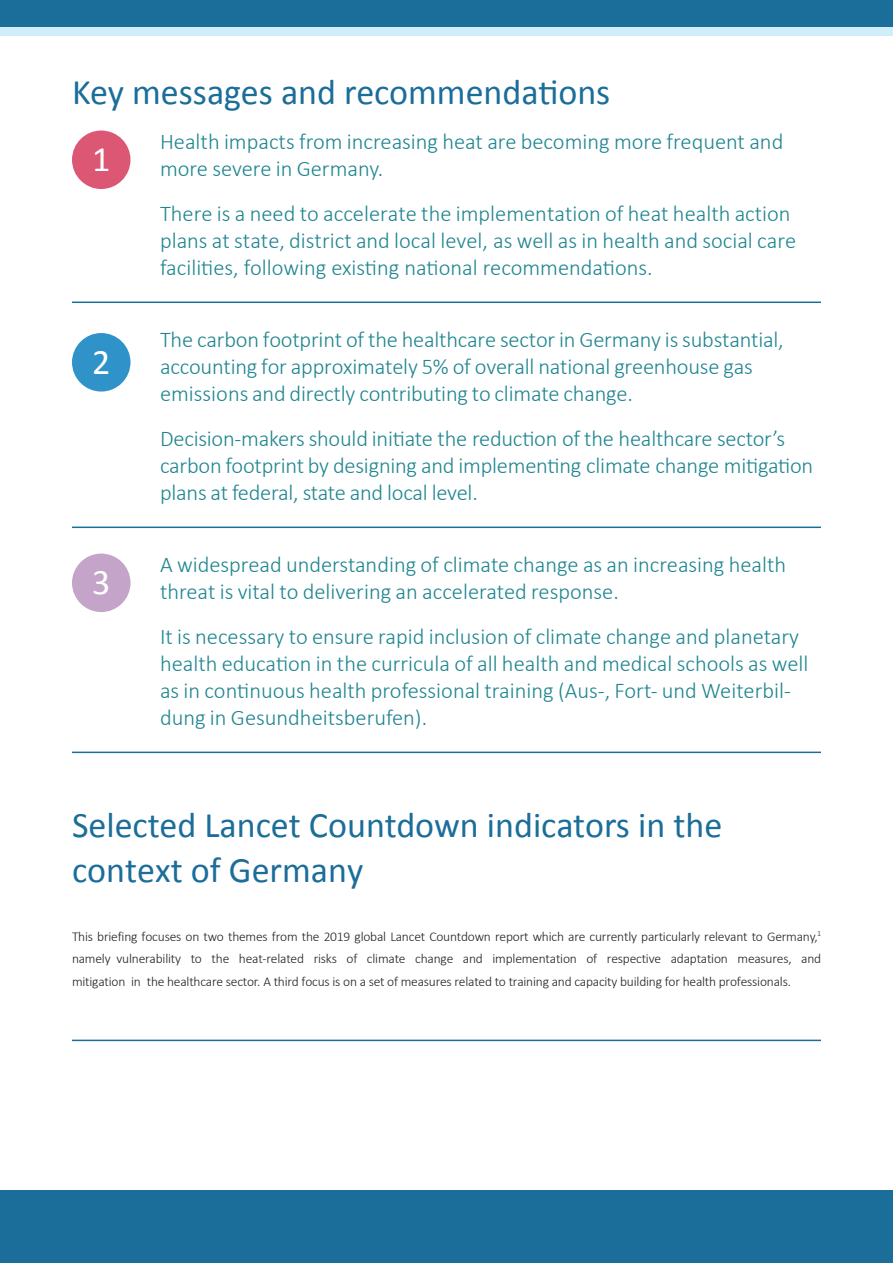
<style>
.page{position:relative;width:893px;height:1263px;background:#fff}
.page>*{position:absolute;margin:0;border:0;box-sizing:border-box;transform-origin:0 0}
.t1{font:36px/45px "Calibri";color:#1b6d9a}
.t2{font:36px "Calibri";color:#fff}
.t3{font:300 22.5px/27px "Calibri";color:#1f858f}
.t4{font:300 13.5px/22.5px "Calibri";letter-spacing:-.015em;color:#231f20;text-align:justify}
</style>
<div class="page">
<div style="left:0;top:0;width:893px;height:27px;background:#1b6d9a"></div>
<div style="left:0;top:27px;width:893px;height:9px;background:#d0edfa"></div>
<div style="left:0;top:1191px;width:893px;height:72px;background:#1b6d9a"></div>
<div style="left:72px;top:333px;width:58px;height:59px;background:#2f92c8;border-radius:50%"></div>
<div style="left:72px;top:554px;width:58px;height:58px;background:#c5a4c9;border-radius:50%"></div>
<div style="left:72px;top:131px;width:58px;height:58px;background:#dc5774;border-radius:50%"></div>
<hr style="left:72px;top:302px;width:749px;height:1px;background:#1b6d9a">
<hr style="left:72px;top:527px;width:749px;height:1px;background:#1b6d9a">
<hr style="left:72px;top:752px;width:749px;height:1px;background:#1b6d9a">
<hr style="left:72px;top:1039px;width:749px;height:2px;background:#1b6d9a">
<h1 class="t1" style="left:72px;top:68px;width:540px">Key messages and recommendations</h1>
<h1 class="t2" style="left:92px;top:134px;width:20px">1</h1>
<h1 class="t2" style="left:92px;top:337px;width:20px">2</h1>
<h1 class="t2" style="left:92px;top:557px;width:20px">3</h1>
<p class="t3" style="left:160px;top:127px;width:625px">Health impacts from increasing heat are becoming more frequent and more severe in Germany.</p>
<p class="t3" style="left:160px;top:199px;width:638px">There is a need to accelerate the implementation of heat health action plans at state, district and local level, as well as in health and social care facilities, following existing national recommendations.</p>
<p class="t3" style="left:160px;top:325px;width:625px">The carbon footprint of the healthcare sector in Germany is substantial, accounting for approximately 5% of overall national greenhouse gas emissions and directly contributing to climate change.</p>
<p class="t3" style="left:160px;top:424px;width:655px">Decision-makers should initiate the reduction of the healthcare sector’s carbon footprint by designing and implementing climate change mitigation plans at federal, state and local level.</p>
<p class="t3" style="left:160px;top:550px;width:628px">A widespread understanding of climate change as an increasing health threat is vital to delivering an accelerated response.</p>
<p class="t3" style="left:160px;top:622px;width:650px">It is necessary to ensure rapid inclusion of climate change and planetary health education in the curricula of all health and medical schools as well as in continuous health professional training (Aus-, Fort- und Weiterbil&shy;dung in Gesundheitsberufen).</p>
<h1 class="t1" style="left:72px;top:802px;width:652px">Selected Lancet Countdown indicators in the context of Germany</h1>
<p class="t4" style="left:72px;top:925px;width:751px">This briefing focuses on two themes from the 2019 global Lancet Countdown report which are currently particularly relevant to Germany,<sup>1 </sup>namely vulnerability to the heat-related risks of climate change and implementation of respective adaptation measures, and mitigation in the healthcare sector. A third focus is on a set of measures related to training and capacity building for health professionals.</p>
</div>
